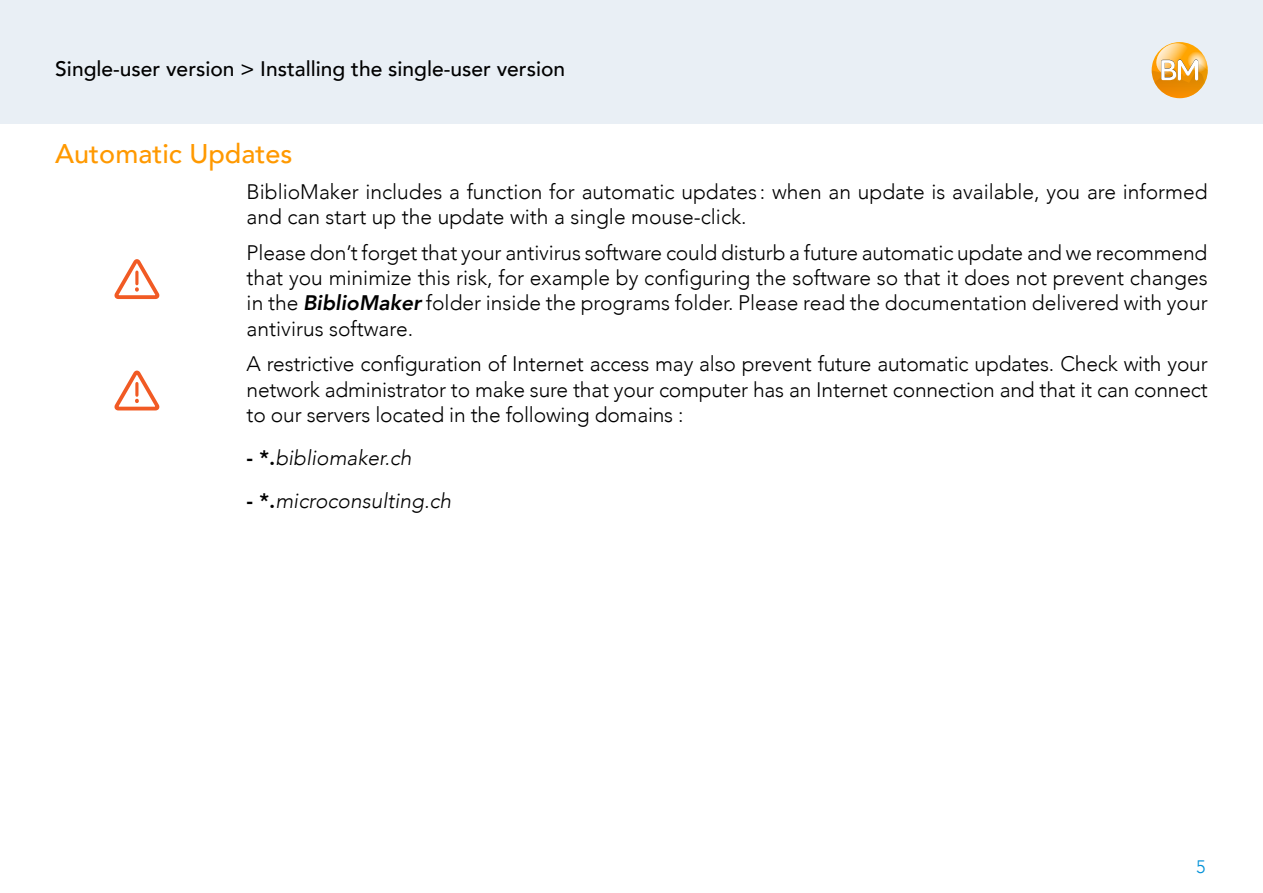
<style>
.page{position:relative;width:1263px;height:893px;background:#fff}
.page>*{position:absolute;margin:0;border:0;box-sizing:border-box;transform-origin:0 0}
.t1{font:500 27px "Avenir";color:#f90}
.t2{font:300 21px/25.2px "Avenir";color:#000;text-align:justify}
.t3{font:500 21px "Avenir";color:#000}
.t4{font:italic 300 21px "Avenir";color:#000}
.t5{font:300 18px "Avenir";color:#0091d8}
.s1{font-weight:800;font-style:italic}
.s2{font-weight:800;font-style:normal}
</style>
<div class="page">
<div style="left:0;top:0;width:1263px;height:123px;background:#e9eff5"></div>
<svg style="left:1152px;top:43px;width:56px;height:55px"></svg>
<svg style="left:115px;top:259px;width:45px;height:41px"></svg>
<svg style="left:115px;top:370px;width:45px;height:41px"></svg>
<p class="t3" style="left:55px;top:51px;width:511px">Single-user version &gt; Installing the single-user version</p>
<p class="t1" style="left:55px;top:130px;width:239px">Automatic Updates</p>
<p class="t2" style="left:247px;top:179px;width:962px">BiblioMaker includes a function for automatic updates : when an update is available, you are informed and can start up the update with a single mouse-click.</p>
<p class="t2" style="left:247px;top:240px;width:962px">Please don’t forget that your antivirus software could disturb a future automatic update and we recommend that you minimize this risk, for example by configuring the software so that it does not prevent changes in the <span class="s1">BiblioMaker</span> folder inside the programs folder. Please read the documentation delivered with your antivirus software.</p>
<p class="t2" style="left:247px;top:352px;width:962px">A restrictive configuration of Internet access may also prevent future automatic updates. Check with your network administrator to make sure that your computer has an Internet connection and that it can connect to our servers located in the following domains :</p>
<p class="t4" style="left:247px;top:445px;width:166px"><span class="s2">- *.</span>bibliomaker.ch</p>
<p class="t4" style="left:247px;top:488px;width:206px"><span class="s2">- *.</span>microconsulting.ch</p>
<p class="t5" style="left:1196px;top:856px;width:11px">5</p>
</div>
